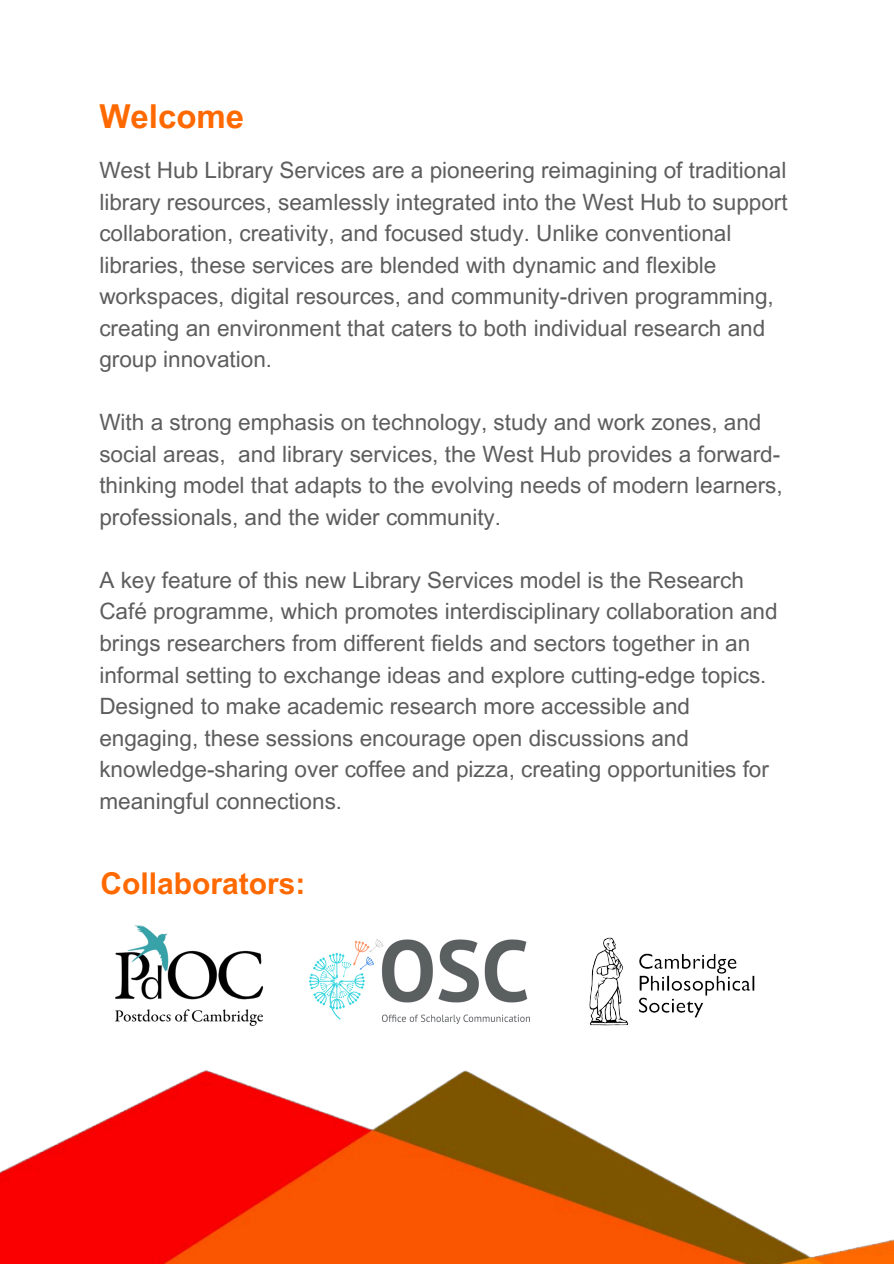
<style>
.page{position:relative;width:894px;height:1264px;background:#fff}
.page>*{position:absolute;margin:0;border:0;box-sizing:border-box;transform-origin:0 0}
.t1{font:700 33px "Arial MT Pro";color:#ff6900}
.t2{font:700 30px "Arial MT Pro";color:#ff6900}
.t3{font:22.5px/31.5px "Arial MT Pro";color:#5d5d5d}
</style>
<div class="page">
<img style="left:0;top:1016px;width:893px;height:247px">
<img style="left:108px;top:925px;width:161px;height:107px">
<img style="left:569px;top:937px;width:205px;height:147px">
<img style="left:309px;top:939px;width:220px;height:84px">
<p class="t1" style="left:99px;top:104px;width:146px">Welcome</p>
<p class="t3" style="left:99px;top:157px;width:689px">West Hub Library Services are a pioneering reimagining of traditional library resources, seamlessly integrated into the West Hub to support collaboration, creativity, and focused study. Unlike conventional libraries, these services are blended with dynamic and flexible workspaces, digital resources, and community-driven programming, creating an environment that caters to both individual research and group innovation.</p>
<p class="t3" style="left:99px;top:409px;width:684px">With a strong emphasis on technology, study and work zones, and social areas, and library services, the West Hub provides a forward&shy;thinking model that adapts to the evolving needs of modern learners, professionals, and the wider community.</p>
<p class="t3" style="left:99px;top:567px;width:679px">A key feature of this new Library Services model is the Research Café programme, which promotes interdisciplinary collaboration and brings researchers from different fields and sectors together in an informal setting to exchange ideas and explore cutting-edge topics.<br>Designed to make academic research more accessible and engaging, these sessions encourage open discussions and knowledge-sharing over coffee and pizza, creating opportunities for meaningful connections.</p>
<h1 class="t2" style="left:100px;top:871px;width:206px">Collaborators:</h1>
</div>
